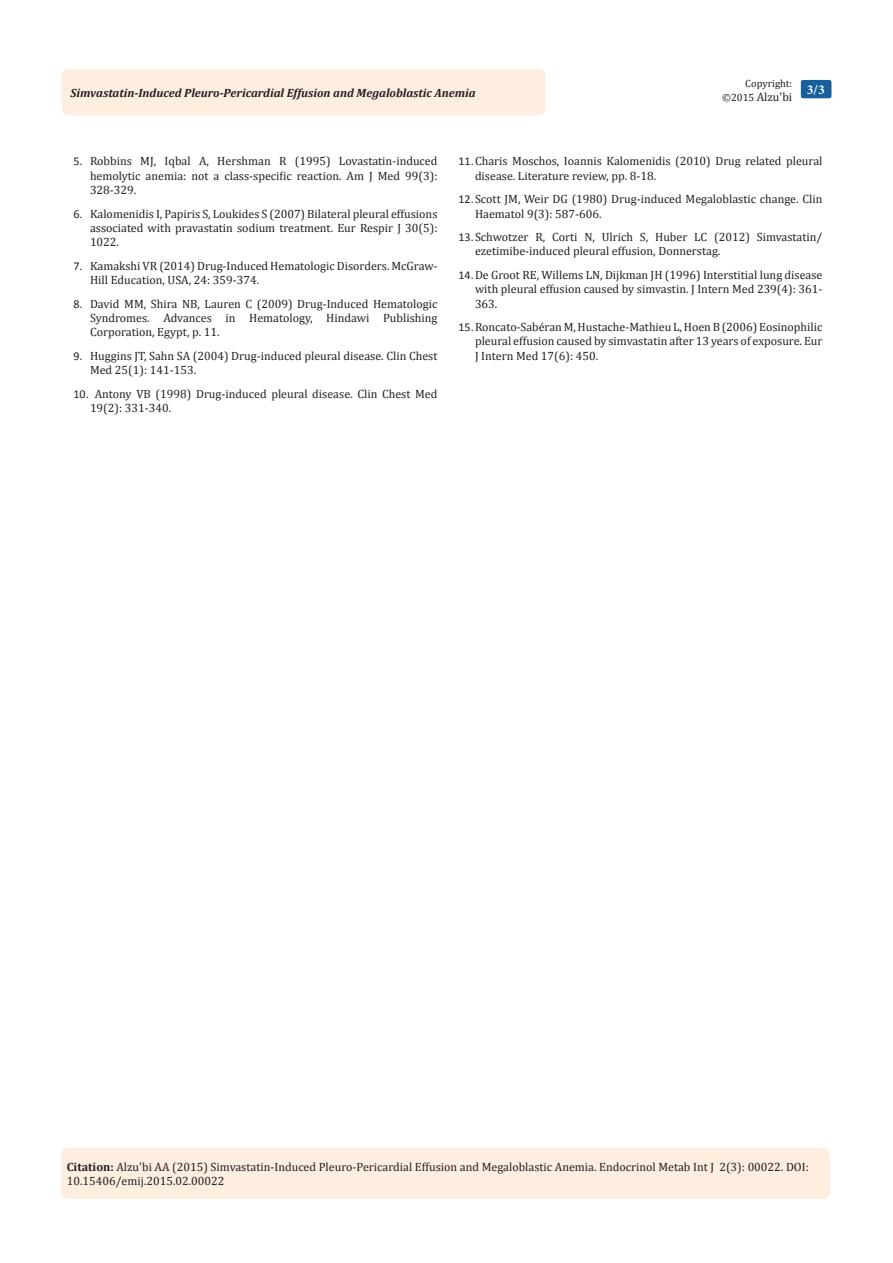
<style>
.page{position:relative;width:893px;height:1263px;background:#fff}
.page>*{position:absolute;margin:0;border:0;box-sizing:border-box;transform-origin:0 0}
.t1{font:700 13.5px "Minion Pro";color:#fff}
.t2{font:12px/14.4px "Cambria";color:#231f20}
.t3{font:italic 700 12px "Cambria";color:#231f20}
.t4{font:10.5px "Cambria";color:#231f20}
.s1{font-size:10.5px}
.s2{font-family:"Calibri"}
.s3{font-weight:700}
</style>
<div class="page">
<div style="left:62px;top:69px;width:484px;height:47px;background:#feeee0;border-radius:8px"></div>
<div style="left:61px;top:1147px;width:769px;height:52px;background:#feeee0;border-radius:7px"></div>
<div style="left:801px;top:80px;width:30px;height:18px;background:#18609d;border-radius:2px"></div>
<p class="t3" style="left:70px;top:84px;width:407px">Simvastatin-Induced Pleuro-Pericardial Effusion and Megaloblastic Anemia</p>
<p class="t4" style="left:745px;top:77px;width:48px">Copyright:</p>
<p class="t2" style="left:722px;top:90px;width:72px"><span class="s1">©2015</span> Alzu'bi</p>
<p class="t1" style="left:807px;top:80px;width:19px">3/3</p>
<p class="t2" style="left:90px;top:154px;width:349px;text-align:justify;text-indent:-16px"><span class="s2">5.</span> Robbins MJ, Iqbal A, Hershman R (1995) Lovastatin-induced hemolytic anemia: not a class-specific reaction. Am J Med 99(3):<br>328-329.</p>
<p class="t2" style="left:90px;top:206px;width:349px;text-align:justify;text-indent:-16px"><span class="s2">6.</span> Kalomenidis I, Papiris S, Loukides S (2007) Bilateral pleural effusions associated with pravastatin sodium treatment. Eur Respir J 30(5):<br>1022.</p>
<p class="t2" style="left:90px;top:258px;width:349px;text-indent:-16px"><span class="s2">7.</span> Kamakshi VR (2014) Drug-Induced Hematologic Disorders. McGraw-<br>Hill Education, USA, 24: 359-374.</p>
<p class="t2" style="left:90px;top:296px;width:349px;text-align:justify;text-indent:-16px"><span class="s2">8.</span> David MM, Shira NB, Lauren C (2009) Drug-Induced Hematologic Syndromes. Advances in Hematology, Hindawi Publishing Corporation, Egypt, p. 11.</p>
<p class="t2" style="left:90px;top:348px;width:349px;text-indent:-16px"><span class="s2">9.</span> Huggins JT, Sahn SA (2004) Drug-induced pleural disease. Clin Chest<br>Med 25(1): 141-153.</p>
<p class="t2" style="left:90px;top:386px;width:349px;text-indent:-16px"><span class="s2">10.</span> Antony VB (1998) Drug-induced pleural disease. Clin Chest Med<br>19(2): 331-340.</p>
<p class="t2" style="left:475px;top:154px;width:349px;text-indent:-16px"><span class="s2">11.</span>Charis Moschos, Ioannis Kalomenidis (2010) Drug related pleural disease. Literature review, pp. 8-18.</p>
<p class="t2" style="left:475px;top:192px;width:349px;text-indent:-16px"><span class="s2">12.</span>Scott JM, Weir DG (1980) Drug-induced Megaloblastic change. Clin<br>Haematol 9(3): 587-606.</p>
<p class="t2" style="left:475px;top:230px;width:349px;text-indent:-16px"><span class="s2">13.</span>Schwotzer R, Corti N, Ulrich S, Huber LC (2012) Simvastatin/ ezetimibe-induced pleural effusion, Donnerstag.</p>
<p class="t2" style="left:475px;top:267px;width:349px;text-align:justify;text-indent:-16px"><span class="s2">14.</span>De Groot RE, Willems LN, Dijkman JH (1996) Interstitial lung disease with pleural effusion caused by simvastin. J Intern Med 239(4): 361- 363.</p>
<p class="t2" style="left:475px;top:320px;width:349px;text-align:justify;text-indent:-16px"><span class="s2">15.</span>Roncato-Sabéran M, Hustache-Mathieu L, Hoen B (2006) Eosinophilic pleural effusion caused by simvastatin after 13 years of exposure. Eur J Intern Med 17(6): 450.</p>
<p class="t2" style="left:67px;top:1159px;width:744px"><span class="s3">Citation:</span> Alzu'bi AA (2015) Simvastatin-Induced Pleuro-Pericardial Effusion and Megaloblastic Anemia. Endocrinol Metab Int J 2(3): 00022. DOI:<br>10.15406/emij.2015.02.00022</p>
</div>
